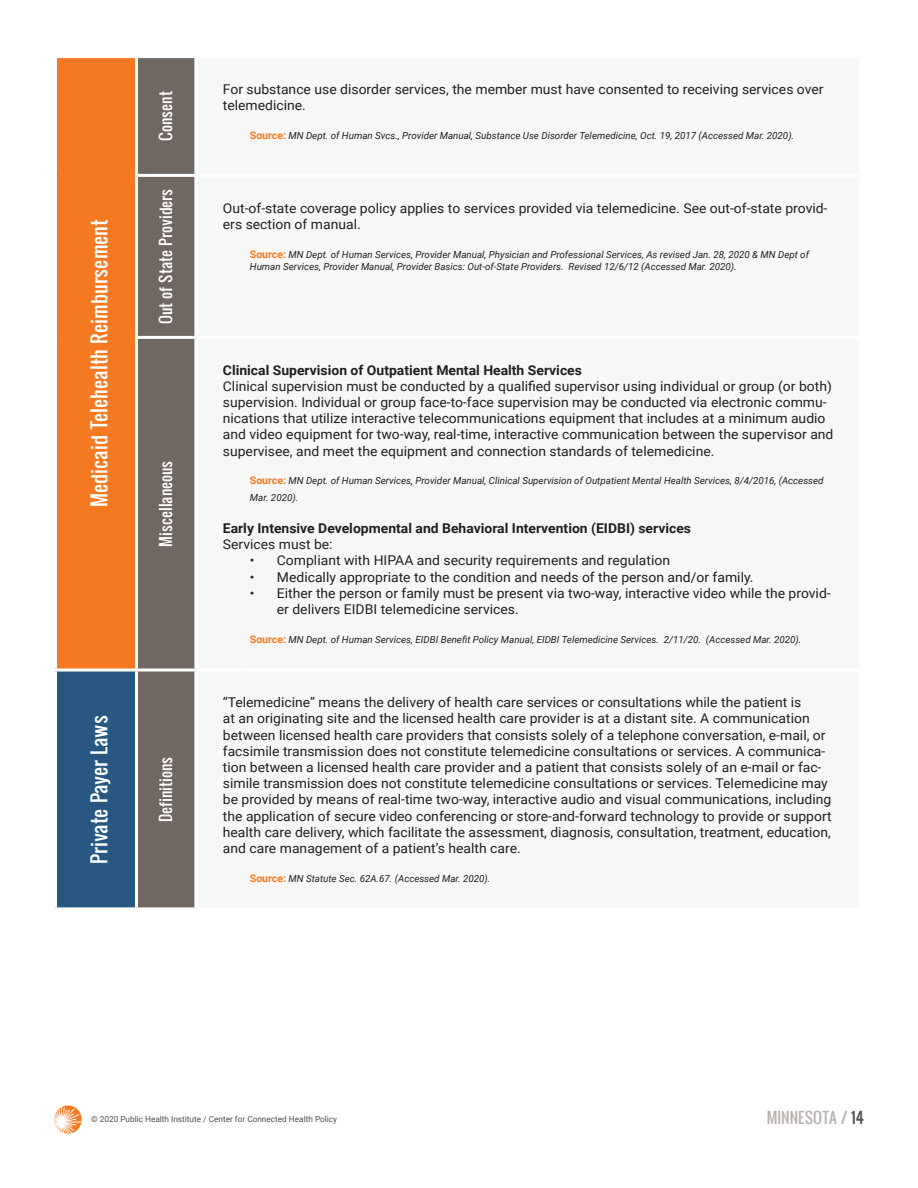
<style>
.page{position:relative;width:918px;height:1188px;background:#fff}
.page>*{position:absolute;margin:0;border:0;box-sizing:border-box;transform-origin:0 0}
.t1{font:19.5px "Oswald";color:#fff}
.t2{font:15px "Oswald";color:#fff}
.t3{font:15px "Oswald";color:#bab1ae}
.t4{font:13.5px/16.2px "Roboto";color:#231f20}
.t5{font:700 13.5px "Roboto";color:#231f20}
.t6{font:italic 9.75px/12.8px "Roboto";color:#231f20}
.t7{font:8.25px "Roboto";color:#514e4c}
.s1{font-weight:700;font-style:normal;font-size:10.5px;color:#f47921}
.s2{color:#514e4c}
</style>
<div class="page">
<svg style="left:54px;top:1105px;width:28px;height:29px"></svg>
<div style="left:56px;top:57px;width:80px;height:613px;background:#f47921"></div>
<div style="left:138px;top:58px;width:56px;height:849px;background:#706763"></div>
<div style="left:56px;top:670px;width:80px;height:239px;background:#285781"></div>
<hr style="left:54px;top:55px;width:82px;height:3px;background:#fff">
<hr style="left:54px;top:58px;width:3px;height:117px;background:#fff">
<hr style="left:135px;top:58px;width:3px;height:116px;background:#fff">
<hr style="left:54px;top:175px;width:3px;height:162px;background:#fff">
<hr style="left:135px;top:174px;width:61px;height:3px;background:#fff">
<hr style="left:135px;top:177px;width:3px;height:159px;background:#fff">
<hr style="left:54px;top:337px;width:3px;height:332px;background:#fff">
<hr style="left:135px;top:336px;width:61px;height:3px;background:#fff">
<hr style="left:135px;top:339px;width:3px;height:330px;background:#fff">
<hr style="left:54px;top:669px;width:82px;height:3px;background:#fff">
<hr style="left:54px;top:672px;width:3px;height:235px;background:#fff">
<hr style="left:136px;top:669px;width:60px;height:3px;background:#fff">
<hr style="left:135px;top:672px;width:3px;height:235px;background:#fff">
<hr style="left:54px;top:907px;width:82px;height:3px;background:#fff">
<p class="t1" style="left:84px;top:507px;width:289px;rotate:-90deg">Medicaid Telehealth Reimbursement</p>
<p class="t1" style="left:84px;top:864px;width:150px;rotate:-90deg">Private Payer Laws</p>
<p class="t2" style="left:154px;top:141px;width:51px;rotate:-90deg">Consent</p>
<p class="t4" style="left:223px;top:80px;width:602px">For substance use disorder services, the member must have consented to receiving services over telemedicine.</p>
<p class="t6" style="left:250px;top:129px;width:546px"><span class="s1">Source:</span> MN Dept. of Human Svcs., Provider Manual, Substance Use Disorder Telemedicine, Oct. 19, 2017 (Accessed Mar. 2020).</p>
<p class="t2" style="left:154px;top:324px;width:137px;rotate:-90deg">Out of State Providers</p>
<p class="t2" style="left:154px;top:547px;width:88px;rotate:-90deg">Miscellaneous</p>
<p class="t2" style="left:154px;top:822px;width:67px;rotate:-90deg">Definitions</p>
<p class="t4" style="left:223px;top:199px;width:606px">Out-of-state coverage policy applies to services provided via telemedicine. See out-of-state provid&shy;ers section of manual.</p>
<p class="t6" style="left:250px;top:247px;width:561px"><span class="s1">Source:</span> MN Dept. of Human Services, Provider Manual, Physician and Professional Services, As revised Jan. 28, 2020 &amp; MN Dept of<br>Human Services, Provider Manual, Provider Basics: Out-of-State Providers. Revised 12/6/12 (Accessed Mar. 2020).</p>
<p class="t5" style="left:223px;top:360px;width:361px">Clinical Supervision of Outpatient Mental Health Services</p>
<p class="t4" style="left:223px;top:377px;width:612px">Clinical supervision must be conducted by a qualified supervisor using individual or group (or both) supervision. Individual or group face-to-face supervision may be conducted via electronic commu&shy;nications that utilize interactive telecommunications equipment that includes at a minimum audio and video equipment for two-way, real-time, interactive communication between the supervisor and supervisee, and meet the equipment and connection standards of telemedicine.</p>
<p class="t6" style="left:250px;top:473px;width:575px;line-height:16.2px"><span class="s1">Source:</span> MN Dept. of Human Services, Provider Manual, Clinical Supervision of Outpatient Mental Health Services, 8/4/2016, (Accessed<br>Mar. 2020).</p>
<p class="t5" style="left:223px;top:519px;width:470px">Early Intensive Developmental and Behavioral Intervention (EIDBI) services</p>
<p class="t4" style="left:223px;top:536px;width:111px">Services must be:</p>
<p class="t4" style="left:250px;top:552px;width:422px">• Compliant with HIPAA and security requirements and regulation</p>
<p class="t4" style="left:250px;top:568px;width:505px">• Medically appropriate to the condition and needs of the person and/or family.</p>
<p class="t4" style="left:277px;top:584px;width:555px;text-indent:-27px">• Either the person or family must be present via two-way, interactive video while the provid&shy;er delivers EIDBI telemedicine services.</p>
<p class="t6" style="left:250px;top:633px;width:553px"><span class="s1">Source:</span> MN Dept. of Human Services, EIDBI Benefit Policy Manual, EIDBI Telemedicine Services. 2/11/20. (Accessed Mar. 2020).</p>
<p class="t4" style="left:223px;top:694px;width:610px">“Telemedicine” means the delivery of health care services or consultations while the patient is<br>at an originating site and the licensed health care provider is at a distant site. A communication between licensed health care providers that consists solely of a telephone conversation, e-mail, or facsimile transmission does not constitute telemedicine consultations or services. A communica&shy;tion between a licensed health care provider and a patient that consists solely of an e-mail or fac&shy;simile transmission does not constitute telemedicine consultations or services. Telemedicine may be provided by means of real-time two-way, interactive audio and visual communications, including the application of secure video conferencing or store-and-forward technology to provide or support health care delivery, which facilitate the assessment, diagnosis, consultation, treatment, education, and care management of a patient’s health care.</p>
<p class="t6" style="left:250px;top:872px;width:242px"><span class="s1">Source:</span> MN Statute Sec. 62A.67. (Accessed Mar. 2020).</p>
<p class="t7" style="left:91px;top:1113px;width:247px">© 2020 Public Health Institute / Center for Connected Health Policy</p>
<p class="t3" style="left:767px;top:1106px;width:99px">MINNESOTA / <span class="s2">14</span></p>
</div>
